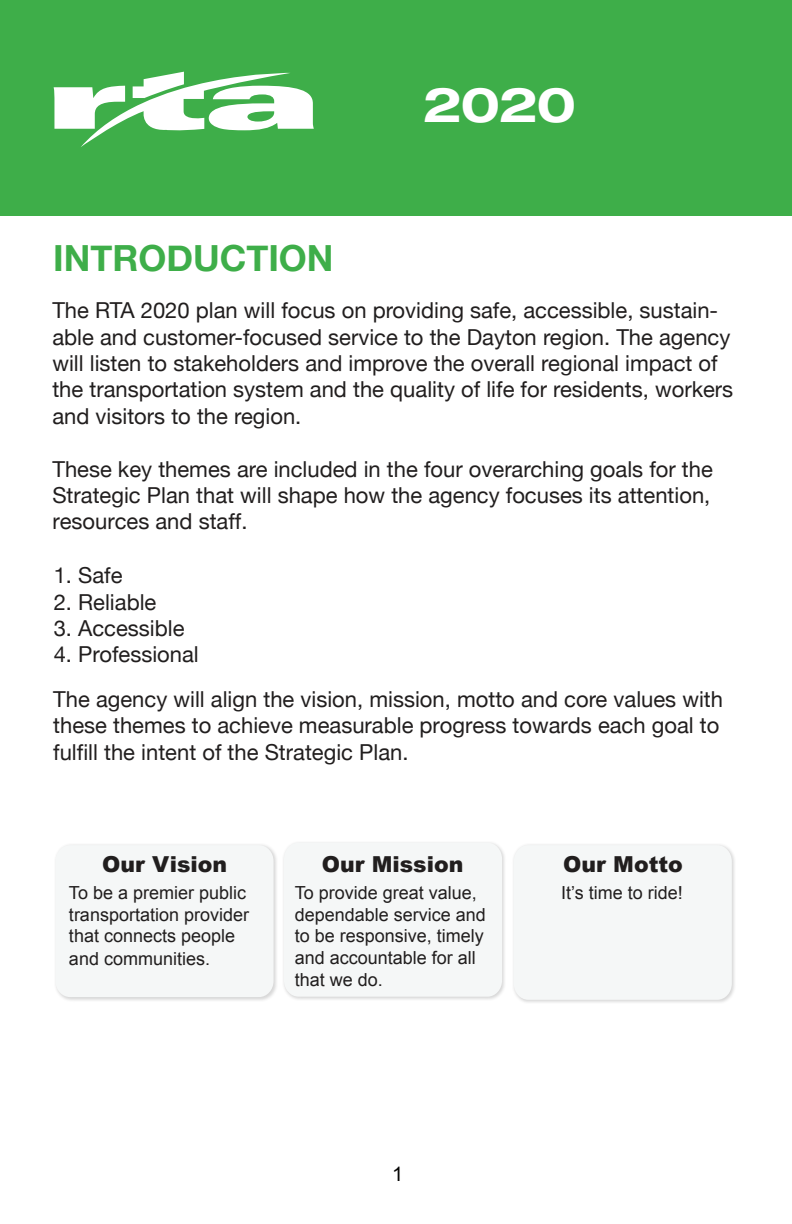
<style>
.page{position:relative;width:792px;height:1224px;background:#fff}
.page>*{position:absolute;margin:0;border:0;box-sizing:border-box;transform-origin:0 0}
.t1{font:700 expanded 48px "Helvetica Neue";color:#fff}
.t2{font:700 36px "Helvetica Neue";color:#3eae49}
.t3{font:22px/26.4px "Helvetica Neue";color:#211e1e}
.t4{font:900 22px "Arial";color:#211e1e}
.t5{font:20px "Arial";color:#050504}
.t6{font:18px/21.6px "Arial";color:#211e1e}
</style>
<div class="page">
<div style="left:0;top:0;width:792px;height:215px;background:#3eae49"></div>
<svg style="left:54px;top:71px;width:260px;height:76px"></svg>
<img style="left:56px;top:844px;width:221px;height:157px">
<div style="left:55px;top:845px;width:219px;height:152px;background:#f3f5f5;border-radius:15px"></div>
<img style="left:283px;top:842px;width:222px;height:158px">
<div style="left:284px;top:843px;width:218px;height:154px;background:#f3f5f5;border-radius:15px"></div>
<img style="left:513px;top:844px;width:222px;height:159px">
<div style="left:514px;top:845px;width:218px;height:155px;background:#f3f5f5;border-radius:16px"></div>
<h2 class="t2" style="left:53px;top:230px;width:282px">INTRODUCTION</h2>
<h1 class="t1" style="left:423px;top:75px;width:155px">2020</h1>
<p class="t3" style="left:52px;top:298px;width:682px">The RTA 2020 plan will focus on providing safe, accessible, sustain&shy;able and customer-focused service to the Dayton region. The agency will listen to stakeholders and improve the overall regional impact of the transportation system and the quality of life for residents, workers and visitors to the region.</p>
<p class="t3" style="left:52px;top:457px;width:662px;text-align:justify">These key themes are included in the four overarching goals for the Strategic Plan that will shape how the agency focuses its attention, resources and staff.</p>
<p class="t3" style="left:54px;top:563px;width:70px">1. Safe</p>
<p class="t3" style="left:54px;top:590px;width:104px">2. Reliable</p>
<p class="t3" style="left:54px;top:616px;width:132px">3. Accessible</p>
<p class="t3" style="left:53px;top:634px;width:671px;line-height:44.6px">4. Professional<br>The agency will align the vision, mission, motto and core values with</p>
<p class="t3" style="left:53px;top:714px;width:668px">these themes to achieve measurable progress towards each goal to fulfill the intent of the Strategic Plan.</p>
<p class="t4" style="left:102px;top:848px;width:127px">Our Vision</p>
<p class="t6" style="left:69px;top:882px;width:182px">To be a premier public transportation provider that connects people and communities.</p>
<p class="t4" style="left:322px;top:848px;width:143px">Our Mission</p>
<p class="t6" style="left:295px;top:882px;width:193px">To provide great value, dependable service and to be responsive, timely and accountable for all that we do.</p>
<p class="t5" style="left:392px;top:1161px;width:13px">1</p>
<p class="t4" style="left:563px;top:848px;width:121px">Our Motto</p>
<p class="t6" style="left:561px;top:882px;width:123px">It’s time to ride!</p>
</div>
